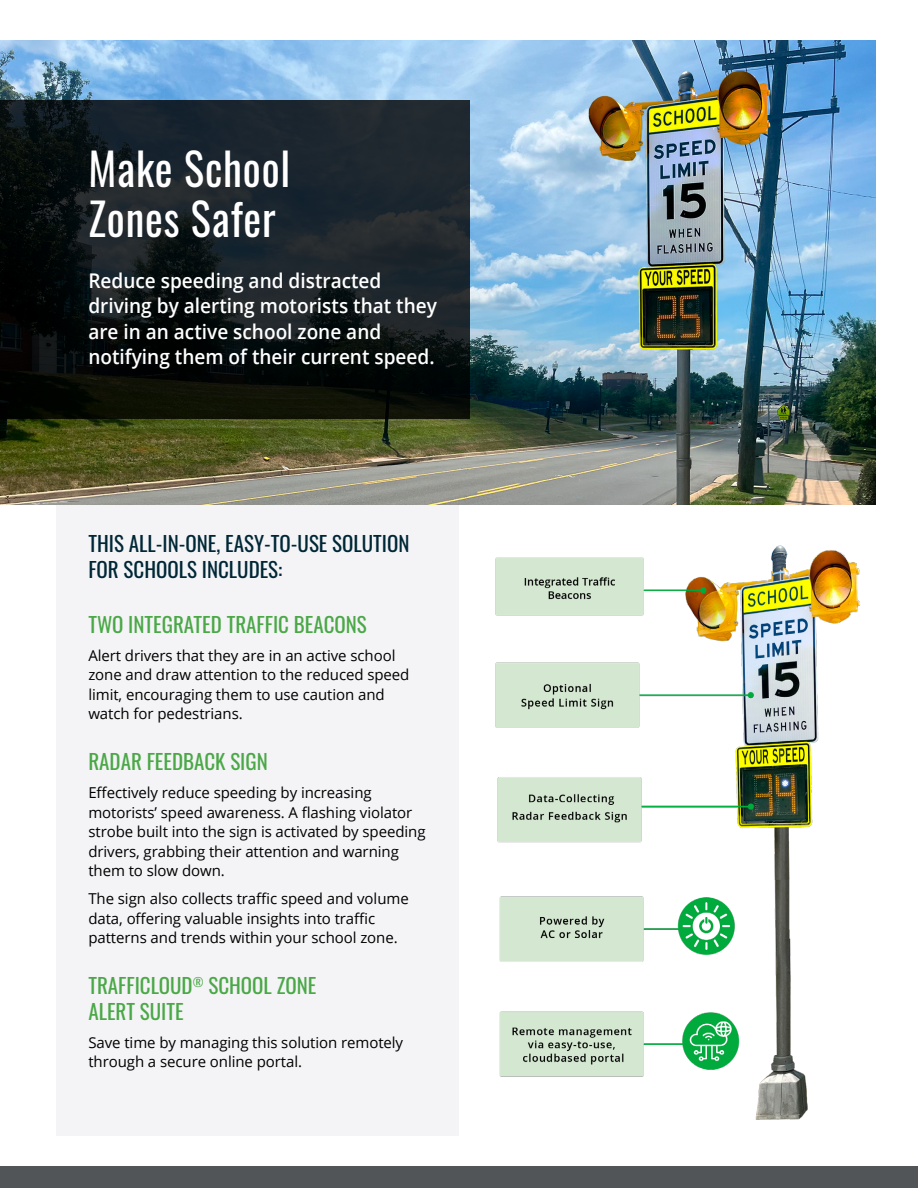
<style>
.page{position:relative;width:918px;height:1188px;background:#fff}
.page>*{position:absolute;margin:0;border:0;box-sizing:border-box;transform-origin:0 0}
.t1{font:45px/49.5px "Oswald";letter-spacing:.02em;color:#fff;scale:.94 1}
.t2{font:21px/25.5px "Oswald";color:#4aa847}
.t3{font:21px/25.5px "Oswald";color:#002736}
.t4{font:600 20.25px/25.5px "Open Sans";color:#fff;scale:.94 1}
.t5{font:15px/19.5px "Open Sans";letter-spacing:-.005em;color:#000}
</style>
<div class="page">
<div style="left:57px;top:298px;width:402px;height:837px;background:#f4f3f6"></div>
<div style="left:0;top:1167px;width:918px;height:21px;background:#515557"></div>
<img style="left:0;top:41px;width:875px;height:464px">
<svg style="left:0;top:100px;width:470px;height:318px;background:#12191c"></svg>
<img style="left:495px;top:545px;width:365px;height:575px">
<h1 class="t1" style="left:88px;top:140px;width:216px">Make School<br>Zones Safer</h1>
<h3 class="t4" style="left:88px;top:267px;width:372px">Reduce speeding and distracted driving by alerting motorists that they are in an active school zone and notifying them of their current speed.</h3>
<h2 class="t3" style="left:88px;top:529px;width:323px">THIS ALL-IN-ONE, EASY-TO-USE SOLUTION<br>FOR SCHOOLS INCLUDES:</h2>
<h2 class="t2" style="left:88px;top:610px;width:280px">TWO INTEGRATED TRAFFIC BEACONS</h2>
<p class="t5" style="left:88px;top:645px;width:323px">Alert drivers that they are in an active school zone and draw attention to the reduced speed limit, encouraging them to use caution and watch for pedestrians.</p>
<h2 class="t2" style="left:88px;top:747px;width:181px">RADAR FEEDBACK SIGN</h2>
<p class="t5" style="left:88px;top:783px;width:339px">Effectively reduce speeding by increasing motorists’ speed awareness. A flashing violator strobe built into the sign is activated by speeding drivers, grabbing their attention and warning them to slow down.</p>
<p class="t5" style="left:88px;top:889px;width:322px">The sign also collects traffic speed and volume data, offering valuable insights into traffic patterns and trends within your school zone.</p>
<h2 class="t2" style="left:88px;top:971px;width:230px">TRAFFICLOUD<sup>®</sup> SCHOOL ZONE<br>ALERT SUITE</h2>
<p class="t5" style="left:88px;top:1032px;width:316px">Save time by managing this solution remotely through a secure online portal.</p>
</div>
